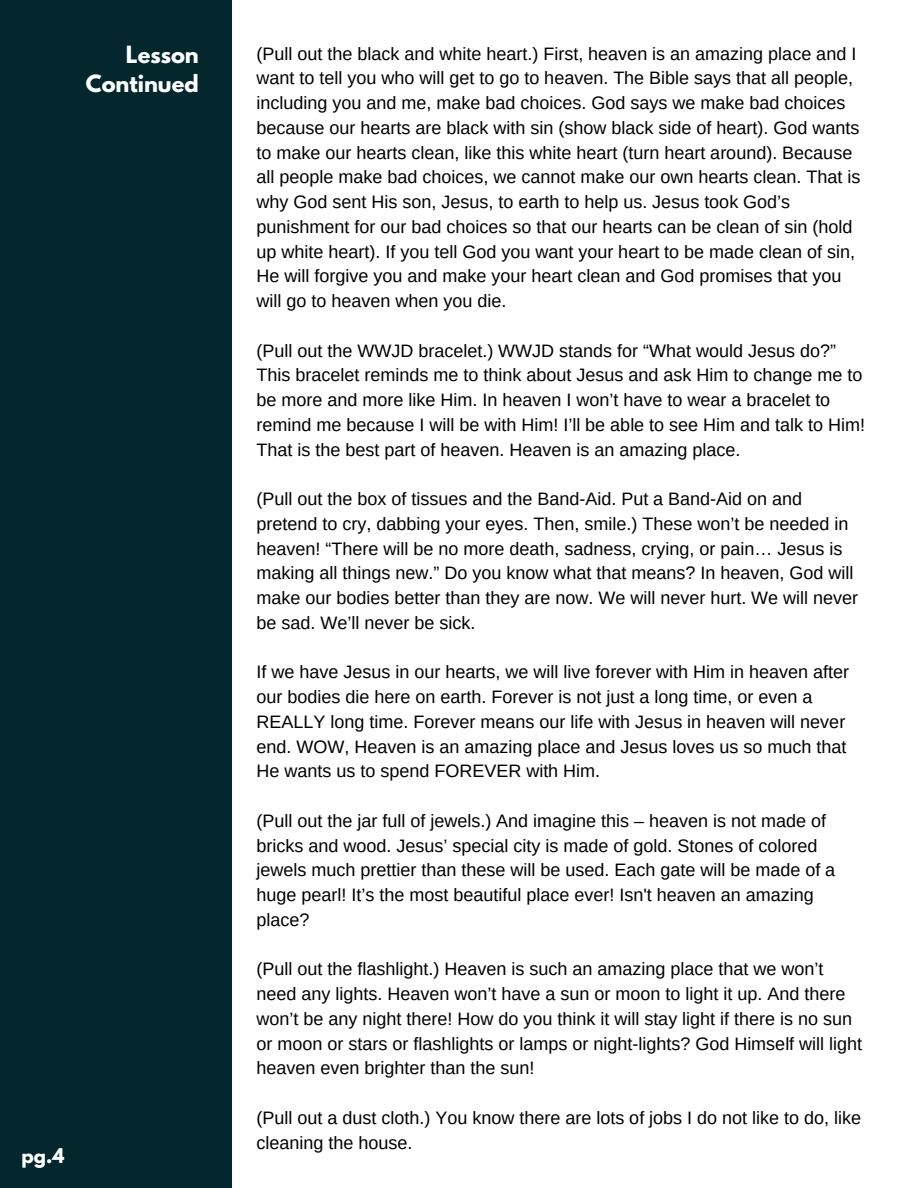
<style>
.page{position:relative;width:918px;height:1188px;background:#fff}
.page>*{position:absolute;margin:0;border:0;box-sizing:border-box;transform-origin:0 0}
.t1{font:700 21px "League Spartan";color:#fff}
.t2{font:18px/24.8px "Arimo";color:#000}
.t3{font:700 18px "League Spartan";color:#fff}
</style>
<div class="page">
<div style="left:0;top:0;width:231px;height:1188px;background:#03272d"></div>
<p class="t1" style="left:126px;top:44px;width:74px">Lesson</p>
<p class="t1" style="left:86px;top:73px;width:114px">Continued</p>
<p class="t3" style="left:22px;top:1146px;width:44px">pg.4</p>
<p class="t2" style="left:256px;top:41px;width:605px">(Pull out the black and white heart.) First, heaven is an amazing place and I want to tell you who will get to go to heaven. The Bible says that all people, including you and me, make bad choices. God says we make bad choices because our hearts are black with sin (show black side of heart). God wants to make our hearts clean, like this white heart (turn heart around). Because all people make bad choices, we cannot make our own hearts clean. That is why God sent His son, Jesus, to earth to help us. Jesus took God’s punishment for our bad choices so that our hearts can be clean of sin (hold up white heart). If you tell God you want your heart to be made clean of sin, He will forgive you and make your heart clean and God promises that you will go to heaven when you die.</p>
<p class="t2" style="left:256px;top:338px;width:610px">(Pull out the WWJD bracelet.) WWJD stands for “What would Jesus do?” This bracelet reminds me to think about Jesus and ask Him to change me to be more and more like Him. In heaven I won’t have to wear a bracelet to remind me because I will be with Him! I’ll be able to see Him and talk to Him!<br>That is the best part of heaven. Heaven is an amazing place.</p>
<p class="t2" style="left:256px;top:487px;width:603px">(Pull out the box of tissues and the Band-Aid. Put a Band-Aid on and pretend to cry, dabbing your eyes. Then, smile.) These won’t be needed in heaven! “There will be no more death, sadness, crying, or pain… Jesus is making all things new.” Do you know what that means? In heaven, God will make our bodies better than they are now. We will never hurt. We will never be sad. We’ll never be sick.</p>
<p class="t2" style="left:256px;top:660px;width:594px">If we have Jesus in our hearts, we will live forever with Him in heaven after our bodies die here on earth. Forever is not just a long time, or even a REALLY long time. Forever means our life with Jesus in heaven will never end. WOW, Heaven is an amazing place and Jesus loves us so much that He wants us to spend FOREVER with Him.</p>
<p class="t2" style="left:256px;top:808px;width:580px">(Pull out the jar full of jewels.) And imagine this – heaven is not made of bricks and wood. Jesus’ special city is made of gold. Stones of colored jewels much prettier than these will be used. Each gate will be made of a huge pearl! It’s the most beautiful place ever! Isn't heaven an amazing place?</p>
<p class="t2" style="left:256px;top:957px;width:607px">(Pull out the flashlight.) Heaven is such an amazing place that we won’t need any lights. Heaven won’t have a sun or moon to light it up. And there won’t be any night there! How do you think it will stay light if there is no sun or moon or stars or flashlights or lamps or night-lights? God Himself will light heaven even brighter than the sun!</p>
<p class="t2" style="left:256px;top:1105px;width:606px">(Pull out a dust cloth.) You know there are lots of jobs I do not like to do, like cleaning the house.</p>
</div>
